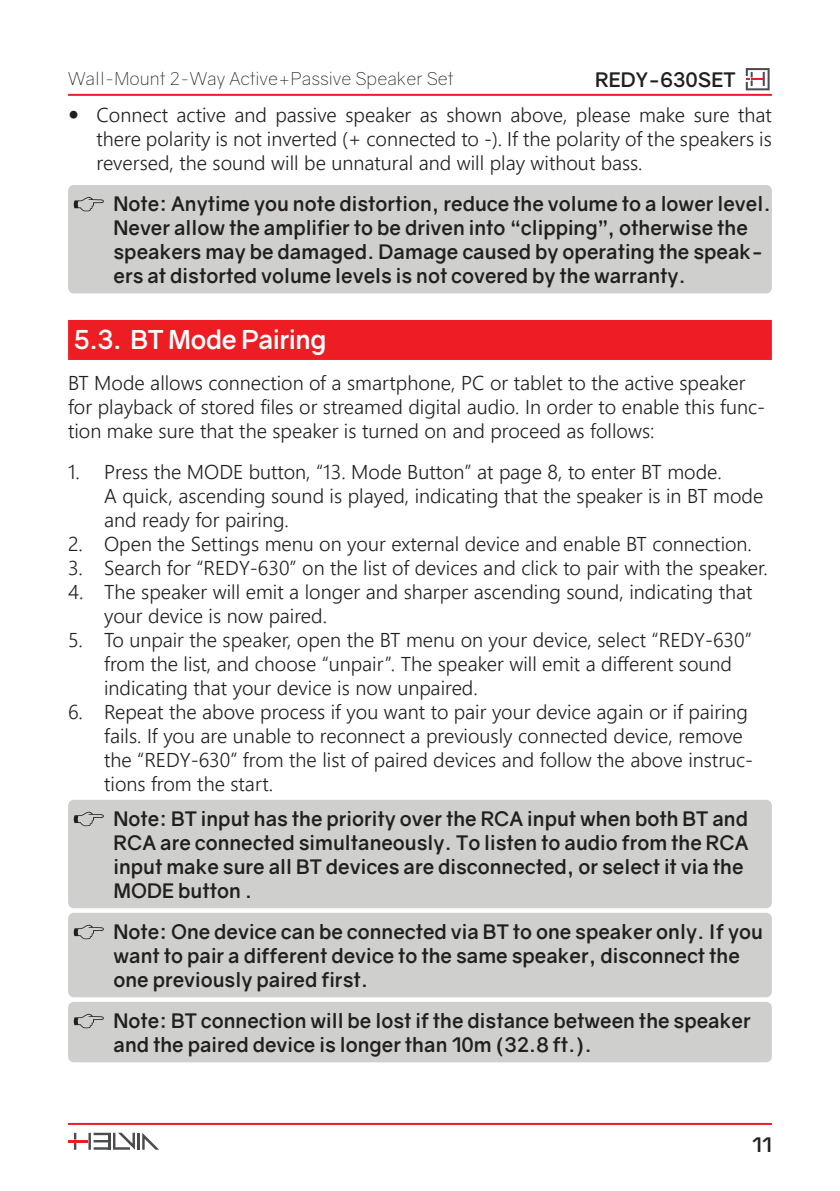
<style>
.page{position:relative;width:840px;height:1191px;background:#fff}
.page>*{position:absolute;margin:0;border:0;box-sizing:border-box;transform-origin:0 0}
.t1{font:700 26px "Gravity";letter-spacing:-.02em;color:#fff}
.H_Eng_Basic_10{font:20px/24px "Webly Sleek UI Semilight";color:#231f20}
.H_Eng_Dito_Tab_8{font:700 20px/24px "Gravity";color:#231f20}
.t2{font:300 18px "Gravity";color:#231f20}
</style>
<div class="page">
<svg style="left:745px;top:68px;width:24px;height:22px"></svg>
<hr style="left:137px;top:1132px;width:3px;height:17px;background:#4b4c4d">
<svg style="left:142px;top:1133px;width:17px;height:16px"></svg>
<svg style="left:68px;top:1132px;width:67px;height:17px"></svg>
<hr style="left:68px;top:94px;width:703px;height:2px;background:#ee1d23">
<hr style="left:68px;top:1123px;width:703px;height:2px;background:#ee1d23">
<div style="left:68px;top:185px;width:703px;height:108px;background:#cfd0ce;border-radius:6px"></div>
<svg style="left:74px;top:197px;width:30px;height:14px"></svg>
<div style="left:68px;top:320px;width:703px;height:40px;background:#ee1d23"></div>
<div style="left:68px;top:799px;width:703px;height:109px;background:#cfd0ce;border-radius:6px"></div>
<div style="left:68px;top:912px;width:703px;height:85px;background:#cfd0ce;border-radius:6px"></div>
<div style="left:68px;top:1001px;width:703px;height:61px;background:#cfd0ce;border-radius:6px"></div>
<svg style="left:74px;top:811px;width:30px;height:15px"></svg>
<svg style="left:74px;top:924px;width:30px;height:15px"></svg>
<svg style="left:74px;top:1013px;width:30px;height:15px"></svg>
<p class="t2" style="left:68px;top:68px;width:387px">Wall-Mount 2-Way Active+Passive Speaker Set</p>
<p class="H_Eng_Dito_Tab_8" style="left:595px;top:67px;width:142px">REDY-630SET</p>
<p class="H_Eng_Basic_10" style="left:96px;top:102px;width:676px;text-align:justify">Connect active and passive speaker as shown above, please make sure that there polarity is not inverted (+ connected to -). If the polarity of the speakers is reversed, the sound will be unnatural and will play without bass.</p>
<p class="H_Eng_Dito_Tab_8" style="left:113px;top:192px;width:658px">Note: Anytime you note distortion, reduce the volume to a lower level.<br>Never allow the amplifier to be driven into “clipping”, otherwise the speakers may be damaged. Damage caused by operating the speak&shy;ers at distorted volume levels is not covered by the warranty.</p>
<p class="t1" style="left:74px;top:323px;width:254px">5.3. BT Mode Pairing</p>
<p class="H_Eng_Basic_10" style="left:68px;top:370px;width:698px">BT Mode allows connection of a smartphone, PC or tablet to the active speaker for playback of stored files or streamed digital audio. In order to enable this func&shy;tion make sure that the speaker is turned on and proceed as follows:</p>
<p class="H_Eng_Basic_10" style="left:104px;top:459px;width:660px;text-indent:-36px">1. Press the MODE button, “13. Mode Button” at page 8, to enter BT mode.<br>A quick, ascending sound is played, indicating that the speaker is in BT mode and ready for pairing.</p>
<p class="H_Eng_Basic_10" style="left:68px;top:531px;width:685px">2. Open the Settings menu on your external device and enable BT connection.</p>
<p class="H_Eng_Basic_10" style="left:68px;top:555px;width:700px">3. Search for “REDY-630” on the list of devices and click to pair with the speaker.</p>
<p class="H_Eng_Basic_10" style="left:104px;top:579px;width:649px;text-indent:-36px">4. The speaker will emit a longer and sharper ascending sound, indicating that your device is now paired.</p>
<p class="H_Eng_Basic_10" style="left:104px;top:627px;width:649px;text-indent:-36px">5. To unpair the speaker, open the BT menu on your device, select “REDY-630” from the list, and choose “unpair”. The speaker will emit a different sound indicating that your device is now unpaired.</p>
<p class="H_Eng_Basic_10" style="left:104px;top:699px;width:650px;text-indent:-36px">6. Repeat the above process if you want to pair your device again or if pairing fails. If you are unable to reconnect a previously connected device, remove the “REDY-630” from the list of paired devices and follow the above instruc&shy;tions from the start.</p>
<p class="H_Eng_Dito_Tab_8" style="left:113px;top:807px;width:636px">Note: BT input has the priority over the RCA input when both BT and RCA are connected simultaneously. To listen to audio from the RCA input make sure all BT devices are disconnected, or select it via the MODE button .</p>
<p class="H_Eng_Dito_Tab_8" style="left:113px;top:920px;width:650px">Note: One device can be connected via BT to one speaker only. If you want to pair a different device to the same speaker, disconnect the one previously paired first.</p>
<p class="H_Eng_Dito_Tab_8" style="left:113px;top:1009px;width:638px">Note: BT connection will be lost if the distance between the speaker and the paired device is longer than 10m (32.8 ft.).</p>
<p class="H_Eng_Dito_Tab_8" style="left:751px;top:1133px;width:21px">11</p>
</div>
